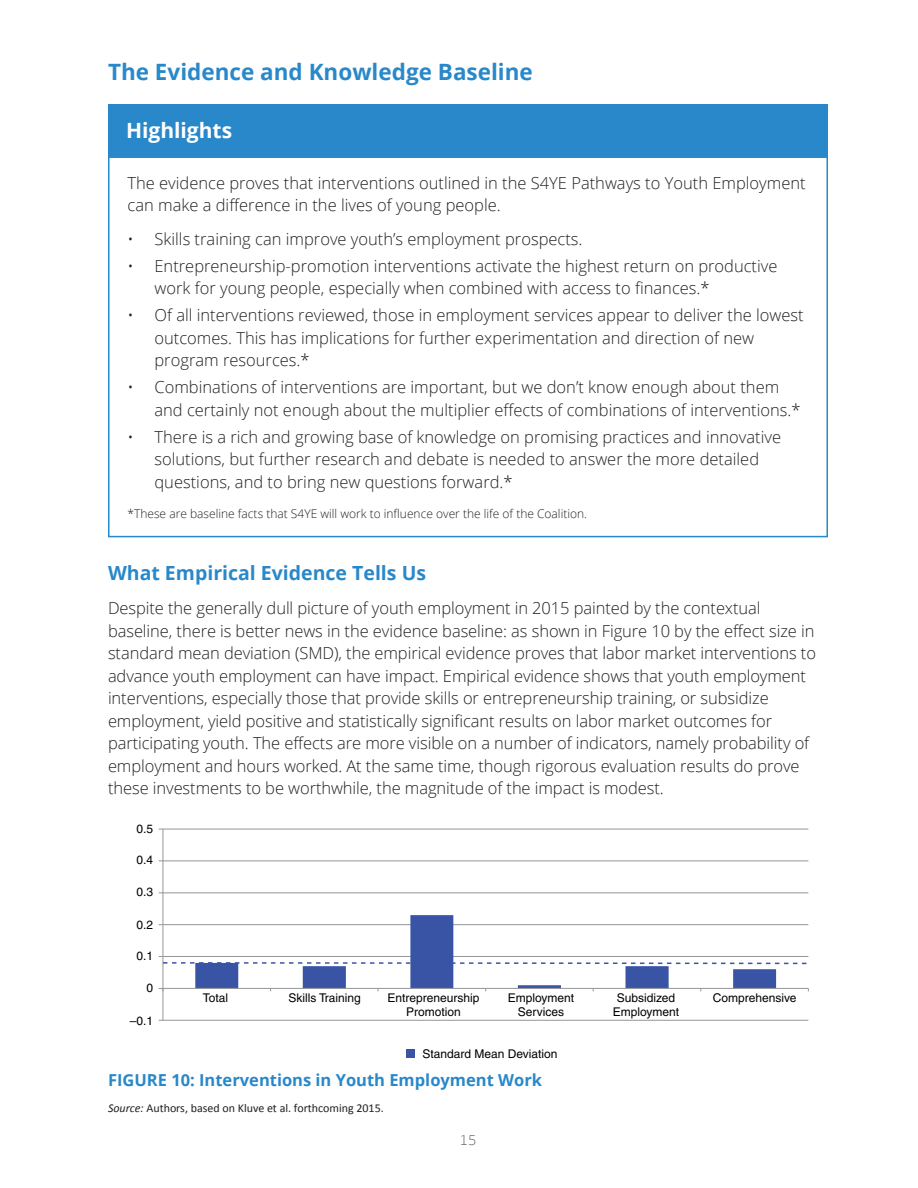
<style>
.page{position:relative;width:918px;height:1188px;background:#fff}
.page>*{position:absolute;margin:0;border:0;box-sizing:border-box;transform-origin:0 0}
.t1{font:700 22.5px "Open Sans";color:#2988c9}
.t2{font:700 21px "Open Sans";color:#fff}
.t3{font:700 19.5px "Open Sans";color:#2988c9}
.t4{font:300 16.5px/22.5px "Open Sans";color:#231f20}
.t5{font:700 16.5px "Open Sans";color:#2988c9}
.t6{font:100 15px "Sukhumvit Set";color:#636466}
.t7{font:12px/14.4px "Helvetica";color:#000;text-align:center}
.t8{font:300 12px "Open Sans";color:#231f20}
.t9{font:12px "Calibri";color:#231f20}
.s1{font-style:italic}
</style>
<div class="page">
<div style="left:108px;top:104px;width:720px;height:52px;background:#2988c9"></div>
<div style="left:108px;top:156px;width:720px;height:381px;border:2px solid #2988c9"></div>
<hr style="left:163px;top:829px;width:645px;height:1px;background:#939598">
<hr style="left:163px;top:861px;width:645px;height:1px;background:#939598">
<hr style="left:163px;top:892px;width:645px;height:1px;background:#939598">
<hr style="left:163px;top:1020px;width:645px;height:1px;background:#939598">
<hr style="left:163px;top:829px;width:1px;height:191px;background:#939598">
<svg style="left:159px;top:915px;width:650px;height:76px"></svg>
<div style="left:406px;top:1049px;width:9px;height:9px;background:#3954a5"></div>
<h1 class="t1" style="left:108px;top:56px;width:426px">The Evidence and Knowledge Baseline</h1>
<p class="t2" style="left:126px;top:116px;width:108px">Highlights</p>
<p class="t4" style="left:128px;top:171px;width:680px">The evidence proves that interventions outlined in the S4YE Pathways to Youth Employment can make a difference in the lives of young people.</p>
<p class="t4" style="left:128px;top:227px;width:457px">• Skills training can improve youth’s employment prospects.</p>
<p class="t4" style="left:154px;top:254px;width:625px;text-indent:-27px">• Entrepreneurship-promotion interventions activate the highest return on productive work for young people, especially when combined with access to finances.*</p>
<p class="t4" style="left:154px;top:304px;width:651px;text-indent:-27px">• Of all interventions reviewed, those in employment services appear to deliver the lowest outcomes. This has implications for further experimentation and direction of new program resources.*</p>
<p class="t4" style="left:154px;top:376px;width:648px;text-indent:-27px">• Combinations of interventions are important, but we don’t know enough about them and certainly not enough about the multiplier effects of combinations of interventions.*</p>
<p class="t4" style="left:154px;top:425px;width:628px;text-indent:-27px">• There is a rich and growing base of knowledge on promising practices and innovative solutions, but further research and debate is needed to answer the more detailed questions, and to bring new questions forward.*</p>
<p class="t8" style="left:128px;top:505px;width:461px">*These are baseline facts that S4YE will work to influence over the life of the Coalition.</p>
<p class="t3" style="left:108px;top:560px;width:320px">What Empirical Evidence Tells Us</p>
<p class="t4" style="left:108px;top:597px;width:710px">Despite the generally dull picture of youth employment in 2015 painted by the contextual baseline, there is better news in the evidence baseline: as shown in Figure 10 by the effect size in standard mean deviation (SMD), the empirical evidence proves that labor market interventions to advance youth employment can have impact. Empirical evidence shows that youth employment interventions, especially those that provide skills or entrepreneurship training, or subsidize employment, yield positive and statistically significant results on labor market outcomes for participating youth. The effects are more visible on a number of indicators, namely probability of employment and hours worked. At the same time, though rigorous evaluation results do prove these investments to be worthwhile, the magnitude of the impact is modest.</p>
<p class="t7" style="left:137px;top:823px;width:18px">0.5</p>
<p class="t7" style="left:137px;top:854px;width:18px">0.4</p>
<p class="t7" style="left:137px;top:886px;width:18px">0.3</p>
<p class="t7" style="left:137px;top:918px;width:18px">0.2</p>
<p class="t7" style="left:137px;top:949px;width:18px">0.1</p>
<p class="t7" style="left:147px;top:981px;width:8px">0</p>
<p class="t7" style="left:130px;top:1014px;width:25px">–0.1</p>
<p class="t7" style="left:203px;top:992px;width:27px">Total</p>
<p class="t7" style="left:288px;top:992px;width:74px">Skills Training</p>
<p class="t7" style="left:387px;top:992px;width:94px">Entrepreneurship<br>Promotion</p>
<p class="t7" style="left:508px;top:992px;width:68px">Employment<br>Services</p>
<p class="t7" style="left:613px;top:992px;width:68px">Subsidized<br>Employment</p>
<p class="t7" style="left:713px;top:992px;width:85px">Comprehensive</p>
<p class="t7" style="left:422px;top:1048px;width:137px">Standard Mean Deviation</p>
<p class="t5" style="left:108px;top:1068px;width:436px">FIGURE 10: Interventions in Youth Employment Work</p>
<p class="t9" style="left:108px;top:1100px;width:277px"><span class="s1">Source:</span> Authors, based on Kluve et al. forthcoming 2015.</p>
<p class="t6" style="left:460px;top:1128px;width:18px">15</p>
</div>
